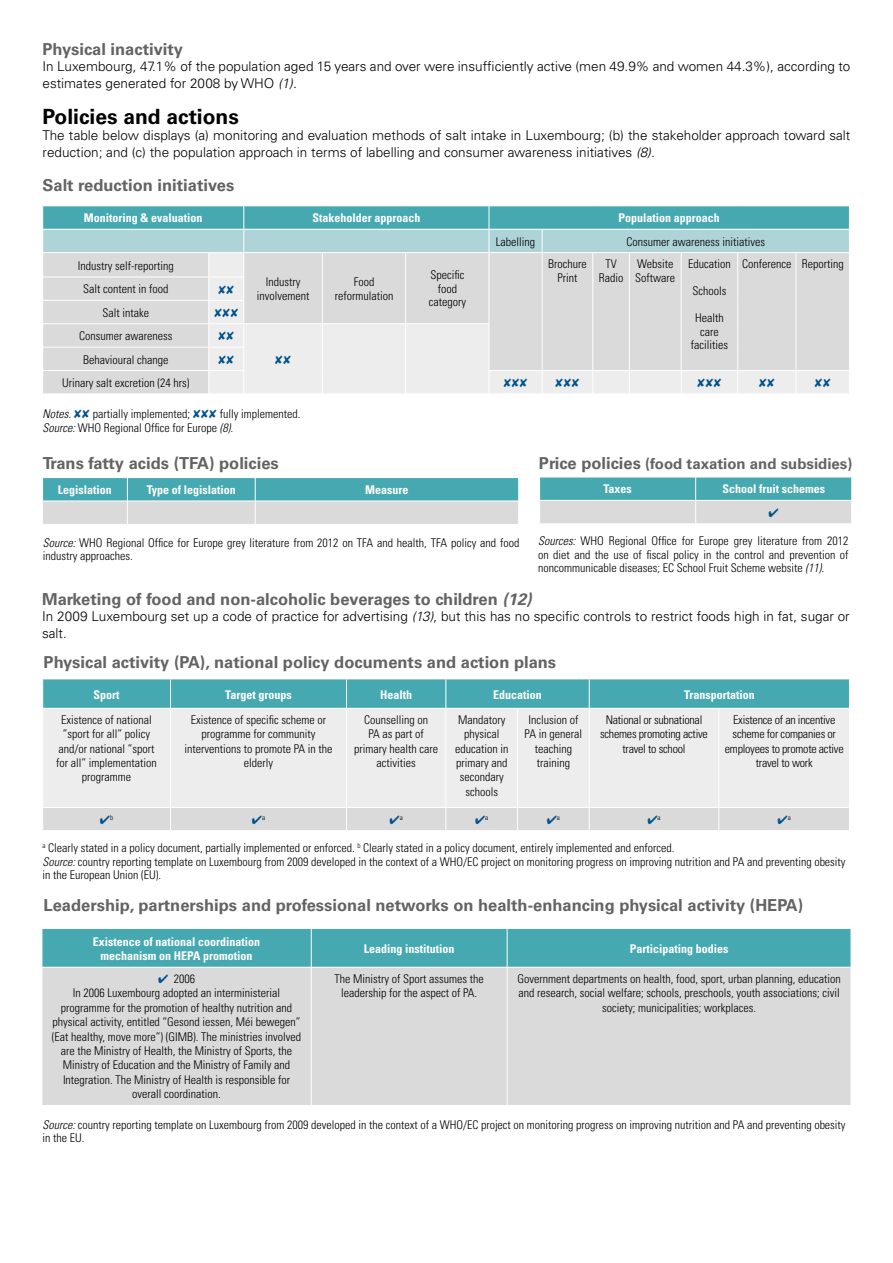
<style>
.page{position:relative;width:893px;height:1263px;background:#fff}
.page>*{position:absolute;margin:0;border:0;box-sizing:border-box;transform-origin:0 0}
.t1{font:700 21px "Univers";color:#000}
.t2{font:700 16.5px "Univers";color:#646363}
.t3{font:700 15px "Univers";color:#646363}
.t4{font:300 13.5px/16.5px "Univers";color:#000}
.t5{font:300 condensed 12px/14.4px "Univers";color:#000;text-align:center}
.t6{font:700 condensed 12px/13.5px "Univers";color:#fff;text-align:center}
.t7{font:300 condensed 12px/14.4px "Univers";letter-spacing:-.02em;color:#000;text-align:center}
.t8{font:italic 300 condensed 12px "Univers";color:#000}
.t9{font:300 condensed 7.05px "Univers";color:#000}
.s1{font-style:italic}
.s2{font-size:16.5px}
.s3{color:#00528d}
</style>
<div class="page">
<div style="left:43px;top:709px;width:806px;height:98px;background:#ededed"></div>
<hr style="left:170px;top:708px;width:1px;height:99px;background:#fff">
<hr style="left:346px;top:708px;width:1px;height:99px;background:#fff">
<hr style="left:446px;top:708px;width:1px;height:99px;background:#fff">
<hr style="left:517px;top:708px;width:1px;height:99px;background:#fff">
<hr style="left:589px;top:708px;width:1px;height:99px;background:#fff">
<svg style="left:42px;top:679px;width:808px;height:29px;background:#4babb3"></svg>
<hr style="left:719px;top:708px;width:1px;height:99px;background:#fff">
<div style="left:43px;top:808px;width:806px;height:22px;background:#dadada"></div>
<svg style="left:42px;top:478px;width:477px;height:46px;background:#93c3c7"></svg>
<div style="left:43px;top:929px;width:808px;height:38px;background:#46a9b1"></div>
<div style="left:43px;top:968px;width:808px;height:137px;background:#dadada"></div>
<hr style="left:311px;top:929px;width:1px;height:38px;background:#fff">
<hr style="left:507px;top:929px;width:1px;height:38px;background:#fff">
<hr style="left:311px;top:967px;width:1px;height:138px;background:#fff">
<hr style="left:507px;top:967px;width:1px;height:138px;background:#fff">
<svg style="left:42px;top:206px;width:808px;height:188px;background:#c8d8da"></svg>
<svg style="left:539px;top:477px;width:313px;height:46px;background:#94c3c7"></svg>
<h2 class="t2" style="left:43px;top:39px;width:142px">Physical inactivity</h2>
<p class="t4" style="left:43px;top:58px;width:809px">In Luxembourg, 47.1% of the population aged 15 years and over were insufficiently active (men 49.9% and women 44.3%), according to estimates generated for 2008 by WHO <span class="s1">(1).</span></p>
<h1 class="t1" style="left:43px;top:104px;width:198px">Policies and actions</h1>
<p class="t4" style="left:43px;top:127px;width:809px">The table below displays (a) monitoring and evaluation methods of salt intake in Luxembourg; (b) the stakeholder approach toward salt reduction; and (c) the population approach in terms of labelling and consumer awareness initiatives <span class="s1">(8).</span></p>
<h2 class="t2" style="left:43px;top:176px;width:193px">Salt reduction initiatives</h2>
<p class="t6" style="left:84px;top:211px;width:120px">Monitoring &amp; evaluation</p>
<p class="t6" style="left:312px;top:211px;width:109px">Stakeholder approach</p>
<p class="t6" style="left:618px;top:211px;width:103px">Population approach</p>
<p class="t5" style="left:496px;top:234px;width:41px">Labelling</p>
<p class="t5" style="left:626px;top:234px;width:140px">Consumer awareness initiatives</p>
<p class="t5" style="left:78px;top:258px;width:97px">Industry self-reporting</p>
<p class="t5" style="left:257px;top:275px;width:54px;line-height:13.5px">Industry involvement</p>
<p class="t5" style="left:335px;top:275px;width:60px;line-height:13.5px">Food reformulation</p>
<p class="t5" style="left:429px;top:268px;width:39px;line-height:13.5px">Specific food category</p>
<p class="t5" style="left:742px;top:257px;width:103px">Conference Reporting</p>
<p class="t5" style="left:548px;top:257px;width:40px;line-height:13.5px">Brochure<br>Print</p>
<p class="t5" style="left:599px;top:257px;width:26px;line-height:13.5px">TV<br>Radio</p>
<p class="t5" style="left:635px;top:257px;width:41px;line-height:13.5px;text-align:left">Website<br>Software</p>
<p class="t5" style="left:688px;top:257px;width:44px">Education</p>
<p class="t5" style="left:692px;top:284px;width:35px">Schools</p>
<p class="t5" style="left:691px;top:311px;width:39px;line-height:13.5px">Health care facilities</p>
<p class="t5" style="left:62px;top:277px;width:129px;line-height:23.4px">Salt content in food<br>Salt intake<br>Consumer awareness<br>Behavioural change<br>Urinary salt excretion (24 hrs)</p>
<p class="t5" style="left:43px;top:407px;width:259px;line-height:13.5px;text-align:left;text-indent:177px">fully implemented.<br><span class="s1">Source:</span> WHO Regional Office for Europe <span class="s1">(8).</span></p>
<p class="t8" style="left:43px;top:407px;width:30px">Notes.</p>
<p class="t5" style="left:93px;top:407px;width:99px">partially implemented;</p>
<h2 class="t2" style="left:43px;top:453px;width:238px">Trans fatty acids (TFA) policies</h2>
<p class="t3" style="left:539px;top:454px;width:315px"><span class="s2">Price policies</span> (food taxation and subsidies)</p>
<p class="t6" style="left:58px;top:483px;width:55px">Legislation</p>
<p class="t6" style="left:147px;top:483px;width:90px">Type of legislation</p>
<p class="t6" style="left:365px;top:483px;width:45px">Measure</p>
<p class="t6" style="left:603px;top:482px;width:30px">Taxes</p>
<p class="t6" style="left:722px;top:482px;width:104px">School fruit schemes</p>
<p class="t5" style="left:43px;top:536px;width:478px;line-height:13.5px;text-align:left"><span class="s1">Source:</span> WHO Regional Office for Europe grey literature from 2012 on TFA and health, TFA policy and food industry approaches.</p>
<p class="t5" style="left:538px;top:534px;width:312px;line-height:13.5px;text-align:justify"><span class="s1">Sources:</span> WHO Regional Office for Europe grey literature from 2012 on diet and the use of fiscal policy in the control and prevention of noncommunicable diseases; EC School Fruit Scheme website <span class="s1">(11).</span></p>
<h2 class="t2" style="left:42px;top:589px;width:491px">Marketing of food and non-alcoholic beverages to children <span class="s1">(12)</span></h2>
<p class="t4" style="left:42px;top:608px;width:809px">In 2009 Luxembourg set up a code of practice for advertising <span class="s1">(13)</span>, but this has no specific controls to restrict foods high in fat, sugar or salt.</p>
<h2 class="t2" style="left:44px;top:653px;width:514px">Physical activity (PA), national policy documents and action plans</h2>
<p class="t6" style="left:94px;top:687px;width:28px">Sport</p>
<p class="t6" style="left:225px;top:687px;width:68px">Target groups</p>
<p class="t6" style="left:380px;top:687px;width:34px">Health</p>
<p class="t6" style="left:493px;top:687px;width:50px">Education</p>
<p class="t6" style="left:684px;top:687px;width:72px">Transportation</p>
<p class="t5" style="left:56px;top:712px;width:102px">Existence of national ”sport for all” policy and/or national ”sport for all” implementation programme</p>
<p class="t5" style="left:184px;top:712px;width:150px">Existence of specific scheme or programme for community interventions to promote PA in the elderly</p>
<p class="t5" style="left:354px;top:712px;width:85px">Counselling on<br>PA as part of primary health care activities</p>
<p class="t5" style="left:455px;top:712px;width:55px">Mandatory physical education in primary and secondary schools</p>
<p class="t5" style="left:525px;top:712px;width:59px">Inclusion of<br>PA in general teaching training</p>
<p class="t7" style="left:600px;top:712px;width:109px">National or subnational schemes promoting active travel to school</p>
<p class="t7" style="left:725px;top:712px;width:120px">Existence of an incentive scheme for companies or employees to promote active travel to work</p>
<p class="t9" style="left:100px;top:813px;width:15px"><span class="s3">✔</span>b</p>
<p class="t9" style="left:252px;top:813px;width:15px"><span class="s3">✔</span>a</p>
<p class="t9" style="left:390px;top:813px;width:15px"><span class="s3">✔</span>a</p>
<p class="t9" style="left:475px;top:813px;width:15px"><span class="s3">✔</span>a</p>
<p class="t9" style="left:547px;top:813px;width:15px"><span class="s3">✔</span>a</p>
<p class="t9" style="left:647px;top:813px;width:15px"><span class="s3">✔</span>a</p>
<p class="t9" style="left:778px;top:813px;width:15px"><span class="s3">✔</span>a</p>
<p class="t5" style="left:43px;top:841px;width:805px;line-height:13.5px;text-align:left"><sup>a</sup> Clearly stated in a policy document, partially implemented or enforced. <sup>b</sup> Clearly stated in a policy document, entirely implemented and enforced.<br><span class="s1">Source:</span> country reporting template on Luxembourg from 2009 developed in the context of a WHO/EC project on monitoring progress on improving nutrition and PA and preventing obesity in the European Union (EU).</p>
<h2 class="t2" style="left:44px;top:895px;width:761px">Leadership, partnerships and professional networks on health-enhancing physical activity (HEPA)</h2>
<p class="t6" style="left:93px;top:935px;width:169px">Existence of national coordination mechanism on HEPA promotion</p>
<p class="t6" style="left:364px;top:942px;width:92px">Leading institution</p>
<p class="t6" style="left:630px;top:942px;width:100px">Participating bodies</p>
<p class="t5" style="left:52px;top:972px;width:251px"><span class="s3">✔</span> 2006<br>In 2006 Luxembourg adopted an interministerial programme for the promotion of healthy nutrition and physical activity, entitled “Gesond iessen, Méi bewegen” (Eat healthy, move more”) (GIMB). The ministries involved are the Ministry of Health, the Ministry of Sports, the Ministry of Education and the Ministry of Family and Integration. The Ministry of Health is responsible for overall coordination.</p>
<p class="t5" style="left:335px;top:971px;width:151px">The Ministry of Sport assumes the leadership for the aspect of PA.</p>
<p class="t5" style="left:517px;top:971px;width:325px">Government departments on health, food, sport, urban planning, education and research, social welfare; schools, preschools, youth associations; civil society; municipalities; workplaces.</p>
<p class="t5" style="left:43px;top:1118px;width:805px;line-height:13.5px;text-align:left"><span class="s1">Source:</span> country reporting template on Luxembourg from 2009 developed in the context of a WHO/EC project on monitoring progress on improving nutrition and PA and preventing obesity in the EU.</p>
</div>
